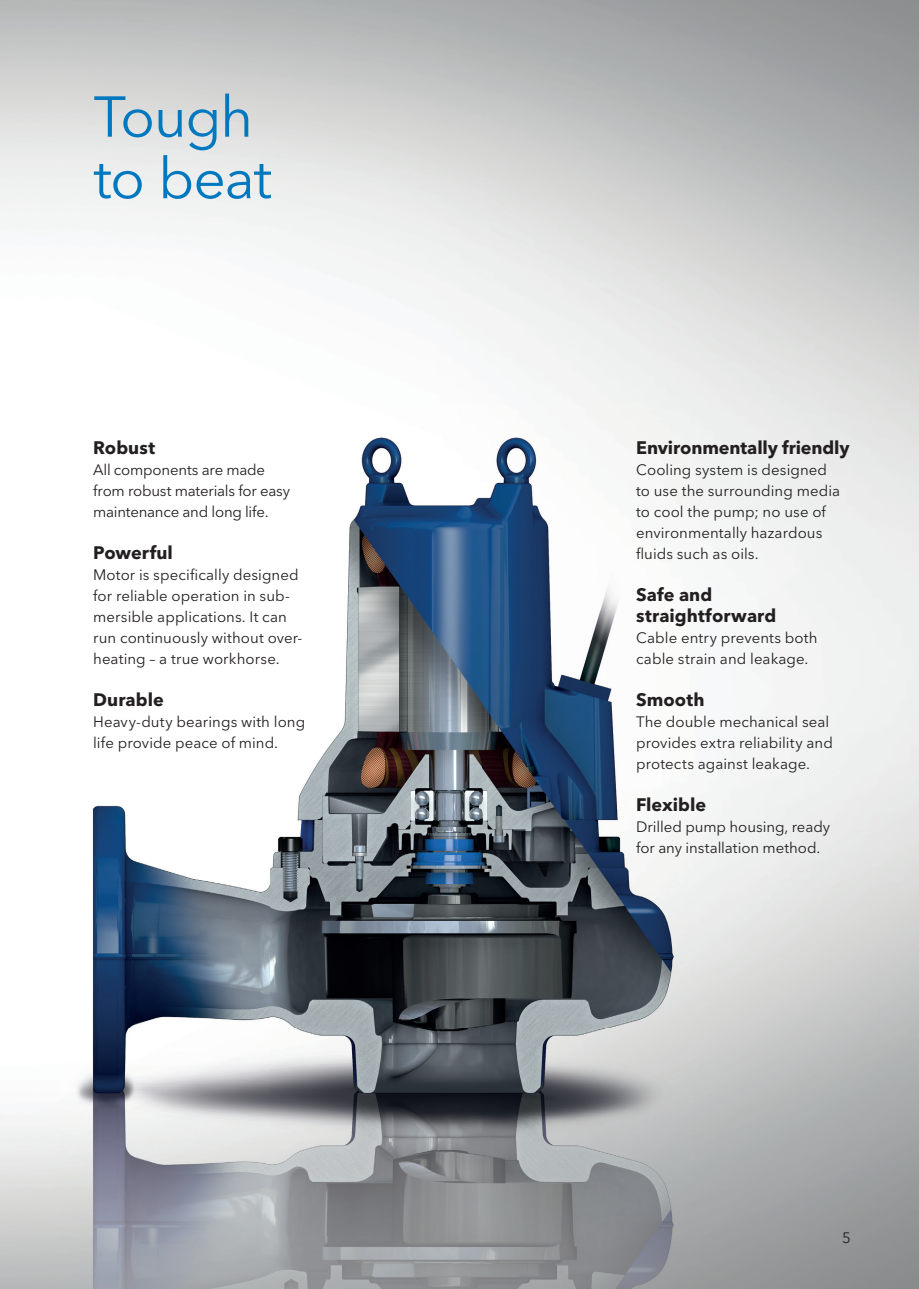
<style>
.page{position:relative;width:919px;height:1289px;background:#fff}
.page>*{position:absolute;margin:0;border:0;box-sizing:border-box;transform-origin:0 0}
.t1{font:57px/61.5px "Avenir Next LT Pro";letter-spacing:-.025em;color:#0078c0}
.t2{font:700 18px/21px "Avenir Next LT Pro";color:#231f20}
.t3{font:15px/21px "Avenir Next LT Pro";letter-spacing:.005em;color:#231f20}
.t4{font:15px/21px "Avenir Next LT Pro";letter-spacing:-.015em;color:#231f20}
</style>
<div class="page">
<img style="left:60px;top:403px;width:634px;height:885px">
<h1 class="t1" style="left:94px;top:86px;width:180px">Tough to beat</h1>
<p class="t2" style="left:93px;top:437px;width:63px">Robust</p>
<p class="t4" style="left:93px;top:459px;width:198px">All components are made from robust materials for easy maintenance and long life.</p>
<p class="t2" style="left:93px;top:542px;width:81px">Powerful</p>
<p class="t3" style="left:93px;top:564px;width:211px">Motor is specifically designed for reliable operation in sub&shy;mersible applications. It can run continuously without over&shy;heating – a true workhorse.</p>
<p class="t2" style="left:93px;top:689px;width:72px">Durable</p>
<p class="t3" style="left:93px;top:711px;width:213px">Heavy-duty bearings with long life provide peace of mind.</p>
<p class="t2" style="left:636px;top:437px;width:215px">Environmentally friendly</p>
<p class="t3" style="left:636px;top:459px;width:205px">Cooling system is designed to use the surrounding media to cool the pump; no use of environmentally hazardous fluids such as oils.</p>
<p class="t2" style="left:636px;top:584px;width:142px">Safe and straightforward</p>
<p class="t3" style="left:636px;top:627px;width:183px">Cable entry prevents both cable strain and leakage.</p>
<p class="t2" style="left:636px;top:689px;width:70px">Smooth</p>
<p class="t3" style="left:636px;top:711px;width:198px">The double mechanical seal provides extra reliability and protects against leakage.</p>
<p class="t2" style="left:636px;top:794px;width:72px">Flexible</p>
<p class="t3" style="left:636px;top:816px;width:196px">Drilled pump housing, ready for any installation method.</p>
<p class="t3" style="left:842px;top:1227px;width:10px">5</p>
</div>
